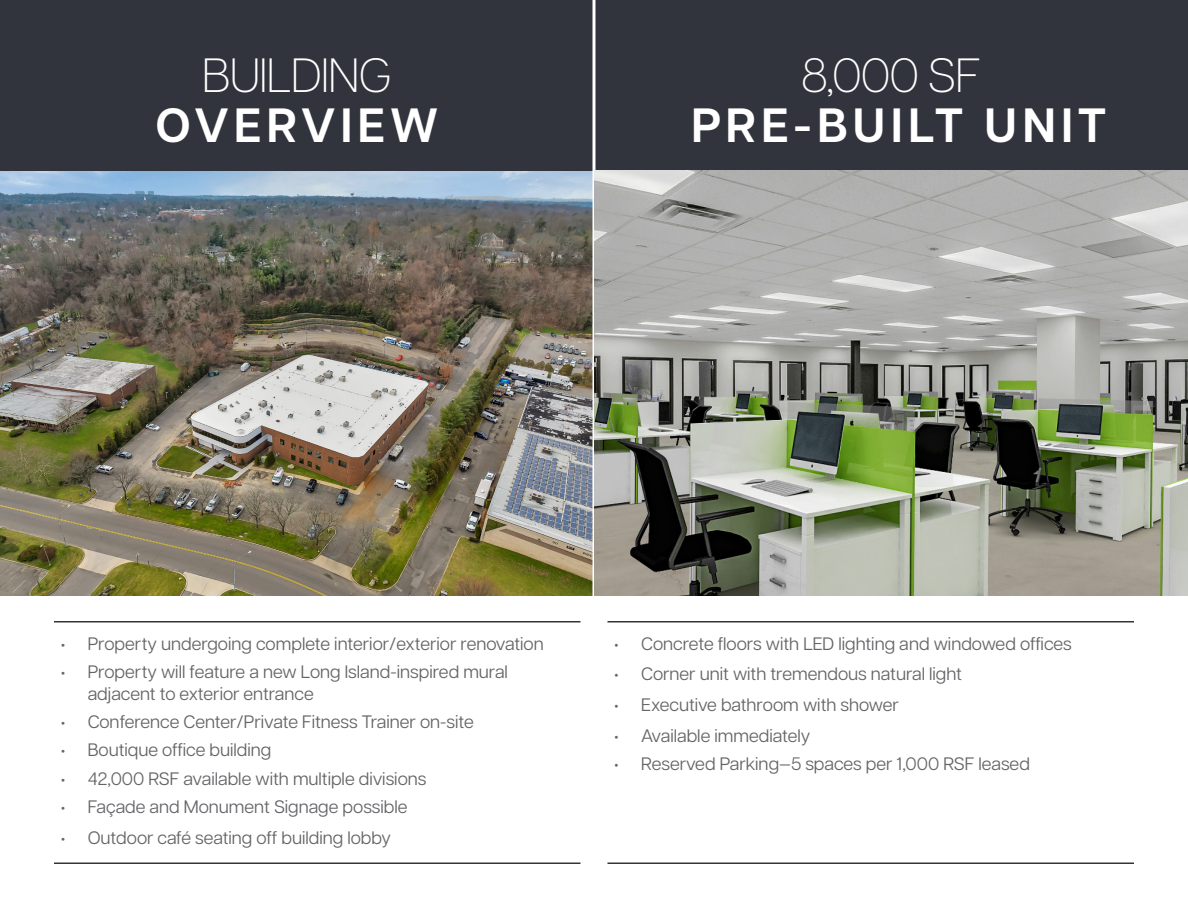
<style>
.page{position:relative;width:1188px;height:918px;background:#fff}
.page>*{position:absolute;margin:0;border:0;box-sizing:border-box;transform-origin:0 0}
.t1{font:600 48px "Articulat CF";letter-spacing:.11em;color:#fff}
.t2{font:200 48px "Articulat CF";letter-spacing:-.015em;color:#fff}
.t3{font:18px/21.6px "Articulat CF";color:#646568}
</style>
<div class="page">
<img style="left:0;top:170px;width:1188px;height:426px">
<hr style="left:54px;top:621px;width:526px;height:1px;background:#32343d">
<hr style="left:54px;top:862px;width:526px;height:2px;background:#32343d">
<hr style="left:608px;top:621px;width:526px;height:1px;background:#32343d">
<hr style="left:608px;top:862px;width:526px;height:2px;background:#32343d">
<div style="left:0;top:0;width:594px;height:170px;background:#32343d"></div>
<div style="left:594px;top:0;width:594px;height:170px;background:#32343d"></div>
<svg style="left:592px;top:0;width:4px;height:596px"></svg>
<p class="t2" style="left:202px;top:41px;width:191px">BUILDING</p>
<p class="t1" style="left:156px;top:90px;width:284px">OVERVIEW</p>
<p class="t2" style="left:801px;top:41px;width:181px">8,000 SF</p>
<p class="t1" style="left:691px;top:90px;width:417px">PRE-BUILT UNIT</p>
<p class="t3" style="left:61px;top:631px;width:484px">• Property undergoing complete interior/exterior renovation</p>
<p class="t3" style="left:88px;top:660px;width:422px;text-indent:-27px">• Property will feature a new Long Island-inspired mural adjacent to exterior entrance</p>
<p class="t3" style="left:61px;top:710px;width:415px">• Conference Center/Private Fitness Trainer on-site</p>
<p class="t3" style="left:61px;top:738px;width:212px">• Boutique office building</p>
<p class="t3" style="left:61px;top:766px;width:367px">• 42,000 RSF available with multiple divisions</p>
<p class="t3" style="left:61px;top:795px;width:348px">• Façade and Monument Signage possible</p>
<p class="t3" style="left:61px;top:825px;width:332px">• Outdoor café seating off building lobby</p>
<p class="t3" style="left:614px;top:631px;width:459px">• Concrete floors with LED lighting and windowed offices</p>
<p class="t3" style="left:614px;top:662px;width:349px">• Corner unit with tremendous natural light</p>
<p class="t3" style="left:614px;top:693px;width:286px">• Executive bathroom with shower</p>
<p class="t3" style="left:614px;top:724px;width:198px">• Available immediately</p>
<p class="t3" style="left:614px;top:752px;width:417px">• Reserved Parking—5 spaces per 1,000 RSF leased</p>
</div>
